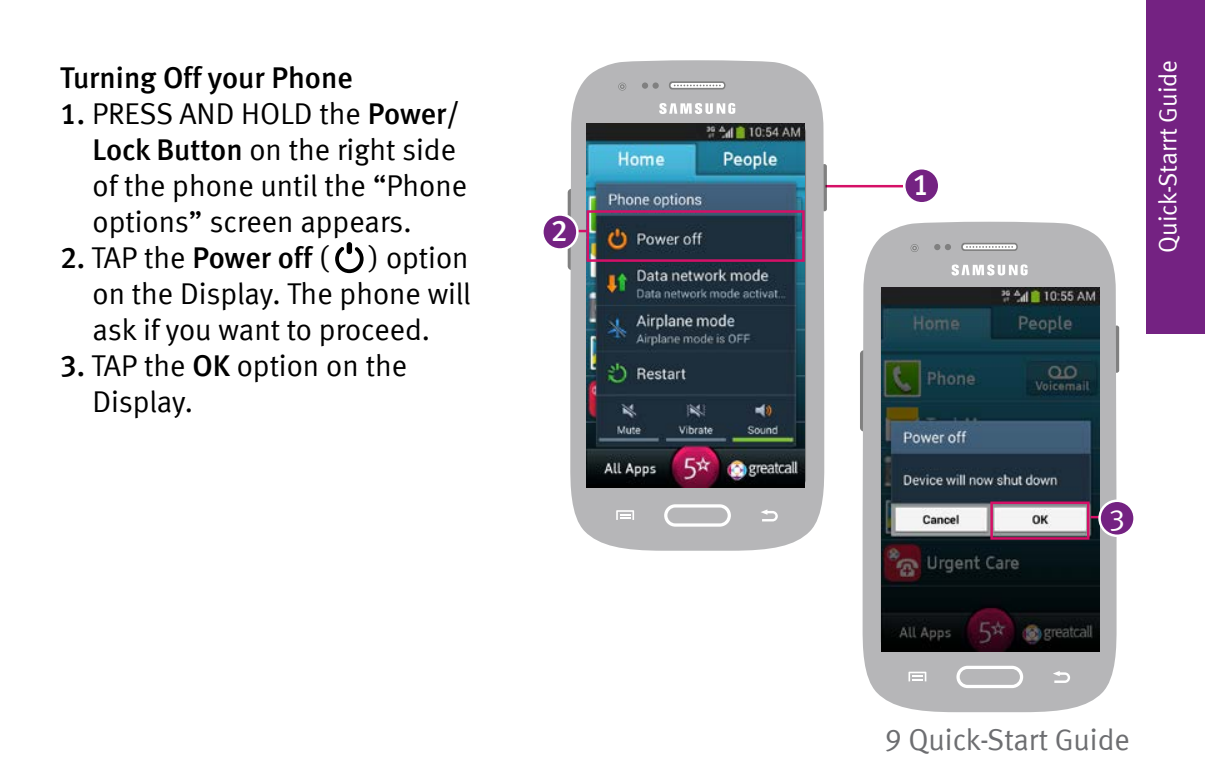
<style>
.page{position:relative;width:1205px;height:780px;background:#fff}
.page>*{position:absolute;margin:0;border:0;box-sizing:border-box;transform-origin:0 0}
.t1{font:30px/36px "Meta Normal LF";color:#000}
.t2{font:30px "Meta Medium LF";color:#000}
.t3{font:30px "Meta Normal LF";color:#6d6e71}
.t4{font:30px "Meta Medium LF";color:#fff}
.t5{font:30px "Meta Normal LF";color:#fff}
.t6{font:25px "Meta Normal LF";color:#fff}
.s1{font-family:"Meta Medium LF"}
.s2{font-family:"Meta Normal LF"}
</style>
<div class="page">
<div style="left:1146px;top:0;width:59px;height:334px;background:#742282"></div>
<div style="left:347px;top:242px;width:5px;height:12px;background:#000;border-radius:3px"></div>
<svg style="left:335px;top:247px;width:29px;height:26px"></svg>
<hr style="left:825px;top:185px;width:82px;height:2px;background:#d51067">
<div style="left:860px;top:350px;width:8px;height:81px;background:#808080;border-radius:4px"></div>
<div style="left:1114px;top:325px;width:5px;height:48px;background:#808080;border-radius:2px"></div>
<svg style="left:862px;top:222px;width:254px;height:490px;background:#bababc"></svg>
<svg style="left:910px;top:244px;width:8px;height:8px"></svg>
<svg style="left:911px;top:245px;width:6px;height:6px"></svg>
<svg style="left:934px;top:244px;width:17px;height:6px"></svg>
<svg style="left:951px;top:264px;width:76px;height:12px"></svg>
<svg style="left:961px;top:243px;width:57px;height:8px"></svg>
<div style="left:963px;top:244px;width:53px;height:5px;background:#fff;border-radius:2px"></div>
<svg style="left:966px;top:246px;width:47px;height:2px"></svg>
<svg style="left:908px;top:671px;width:18px;height:10px"></svg>
<svg style="left:956px;top:665px;width:67px;height:23px"></svg>
<svg style="left:1053px;top:670px;width:17px;height:13px"></svg>
<svg style="left:568px;top:189px;width:8px;height:81px"></svg>
<div style="left:822px;top:164px;width:5px;height:47px;background:#808080;border-radius:2px"></div>
<svg style="left:570px;top:60px;width:254px;height:490px;background:#bababb"></svg>
<svg style="left:618px;top:83px;width:8px;height:8px"></svg>
<svg style="left:619px;top:84px;width:6px;height:6px"></svg>
<div style="left:642px;top:82px;width:6px;height:7px;background:#808080;border-radius:50%"></div>
<div style="left:652px;top:82px;width:7px;height:7px;background:#808080;border-radius:50%"></div>
<svg style="left:659px;top:103px;width:76px;height:11px"></svg>
<div style="left:669px;top:81px;width:56px;height:8px;background:#838383;border-radius:4px"></div>
<svg style="left:670px;top:83px;width:54px;height:5px"></svg>
<svg style="left:674px;top:85px;width:47px;height:1px"></svg>
<svg style="left:616px;top:510px;width:18px;height:10px"></svg>
<svg style="left:664px;top:504px;width:67px;height:22px"></svg>
<svg style="left:760px;top:509px;width:18px;height:12px"></svg>
<img style="left:586px;top:124px;width:219px;height:363px">
<img style="left:881px;top:287px;width:218px;height:364px">
<div style="left:586px;top:210px;width:219px;height:52px;border:2px solid #d51067"></div>
<svg style="left:578px;top:230px;width:8px;height:2px"></svg>
<div style="left:990px;top:501px;width:99px;height:38px;border:2px solid #d51067"></div>
<svg style="left:1090px;top:516px;width:8px;height:2px"></svg>
<div style="left:542px;top:214px;width:35px;height:35px;background:#742282;border-radius:50%"></div>
<div style="left:541px;top:213px;width:37px;height:38px;border:2px solid #fff;border-radius:50%"></div>
<div style="left:904px;top:168px;width:35px;height:35px;background:#742282;border-radius:50%"></div>
<div style="left:903px;top:167px;width:37px;height:37px;border:2px solid #fff;border-radius:50%"></div>
<div style="left:1099px;top:500px;width:35px;height:35px;background:#742282;border-radius:50%"></div>
<div style="left:1098px;top:499px;width:38px;height:38px;border:2px solid #fff;border-radius:50%"></div>
<p class="t2" style="left:60px;top:60px;width:294px">Turning Off your Phone</p>
<p class="t1" style="left:92px;top:95px;width:376px;text-indent:-32px"><span class="s1">1.</span> PRESS AND HOLD the <span class="s1">Power/<br>Lock Button</span> on the right side of the phone until the “Phone options” screen appears.</p>
<p class="t2" style="left:60px;top:240px;width:270px">2. <span class="s2">TAP the</span> Power off <span class="s2">(</span></p>
<p class="t1" style="left:92px;top:239px;width:380px;text-align:justify;text-indent:277px">) option on the Display. The phone will ask if you want to proceed.</p>
<p class="t1" style="left:92px;top:347px;width:316px;text-indent:-32px"><span class="s1">3.</span> TAP the <span class="s1">OK</span> option on the<br>Display.</p>
<p class="t4" style="left:551px;top:213px;width:18px">2</p>
<p class="t4" style="left:912px;top:167px;width:18px">1</p>
<p class="t6" style="left:1153px;top:252px;width:194px;rotate:-90deg">Quick-Starrt Guide</p>
<p class="t5" style="left:1108px;top:501px;width:18px">3</p>
<p class="t3" style="left:885px;top:722px;width:247px">9 Quick-Start Guide</p>
</div>
